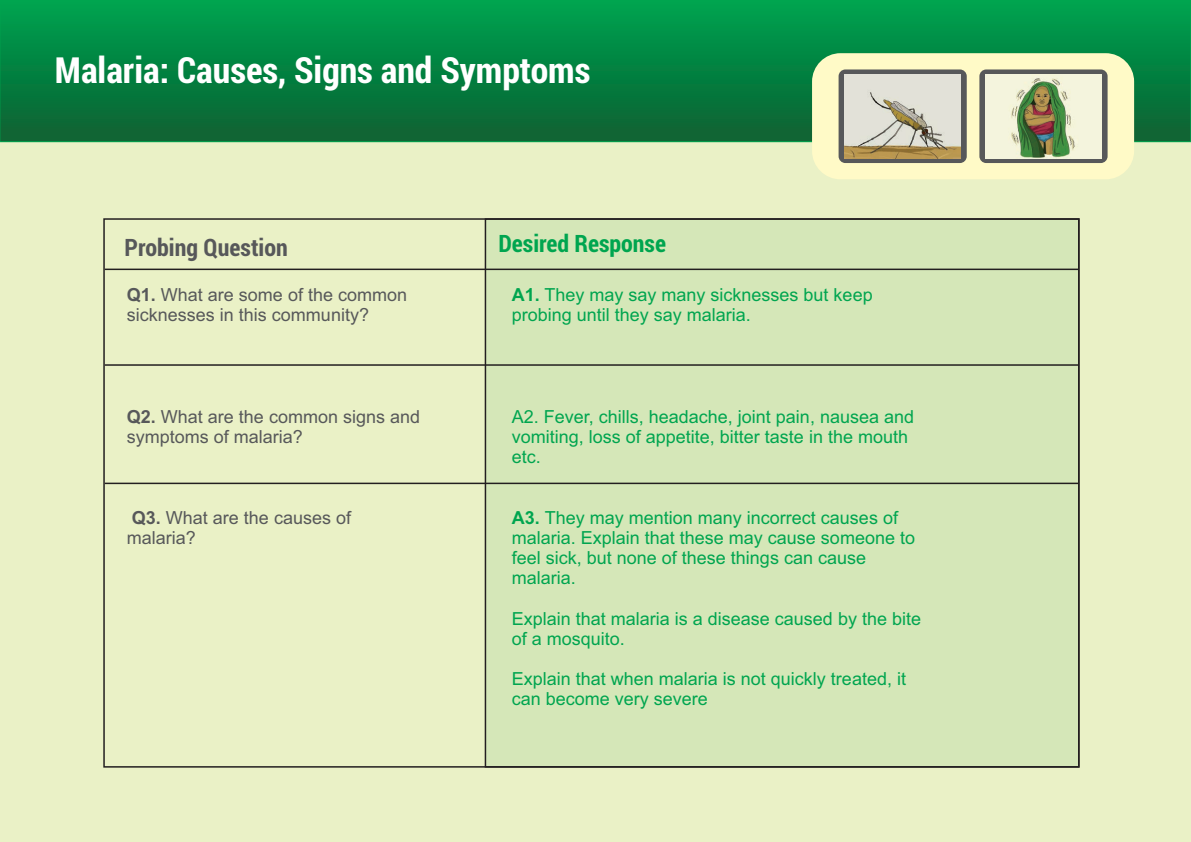
<style>
.page{position:relative;width:1191px;height:842px;background:#fff}
.page>*{position:absolute;margin:0;border:0;box-sizing:border-box;transform-origin:0 0}
.t1{font:700 36px "Roboto Condensed";color:#fff}
.t2{font:700 24px "Roboto Condensed";color:#57585a}
.t3{font:700 24px "Roboto Condensed";color:#00a54f}
.t4{font:18px/20.1px "Arial";color:#00a54f}
.t5{font:18px/20.1px "Arial";color:#57585a}
.s1{font-weight:700}
</style>
<div class="page">
<div style="left:0;top:117px;width:1190px;height:725px;background:#eaf1c6"></div>
<div style="left:0;top:0;width:1190px;height:142px;background:linear-gradient(to bottom,#00a34f,#0d6032)"></div>
<div style="left:0;top:0;width:1191px;height:142px;border:1px solid #00a54f"></div>
<div style="left:812px;top:53px;width:322px;height:126px;background:#fffac7;border-radius:28px"></div>
<div style="left:485px;top:218px;width:594px;height:550px;background:#d5e7b8;border:2px solid #231f20"></div>
<hr style="left:105px;top:269px;width:973px;height:1px;background:#231f20">
<hr style="left:105px;top:364px;width:973px;height:2px;background:#231f20">
<hr style="left:105px;top:483px;width:973px;height:1px;background:#231f20">
<div style="left:979px;top:69px;width:128px;height:94px;background:#57585a;border-radius:7px"></div>
<img style="left:985px;top:74px;width:116px;height:84px">
<svg style="left:838px;top:69px;width:128px;height:94px;background:#6d6c66"></svg>
<img style="left:845px;top:74px;width:115px;height:84px">
<h1 class="t1" style="left:55px;top:46px;width:537px">Malaria: Causes, Signs and Symptoms</h1>
<h2 class="t2" style="left:125px;top:230px;width:165px">Probing Question</h2>
<h2 class="t3" style="left:498px;top:227px;width:169px">Desired Response</h2>
<p class="t5" style="left:127px;top:286px;width:282px"><span class="s1">Q1.</span> What are some of the common sicknesses in this community?</p>
<p class="t5" style="left:127px;top:408px;width:295px"><span class="s1">Q2.</span> What are the common signs and symptoms of malaria?</p>
<p class="t5" style="left:127px;top:509px;width:226px"><span class="s1">Q3.</span> What are the causes of malaria?</p>
<p class="t4" style="left:512px;top:286px;width:362px"><span class="s1">A1.</span> They may say many sicknesses but keep probing until they say malaria.</p>
<p class="t4" style="left:512px;top:408px;width:404px">A2. Fever, chills, headache, joint pain, nausea and vomiting, loss of appetite, bitter taste in the mouth etc.</p>
<p class="t4" style="left:512px;top:509px;width:405px"><span class="s1">A3.</span> They may mention many incorrect causes of malaria. Explain that these may cause someone to feel sick, but none of these things can cause malaria.</p>
<p class="t4" style="left:512px;top:610px;width:411px">Explain that malaria is a disease caused by the bite of a mosquito.</p>
<p class="t4" style="left:512px;top:670px;width:396px">Explain that when malaria is not quickly treated, it can become very severe</p>
</div>
